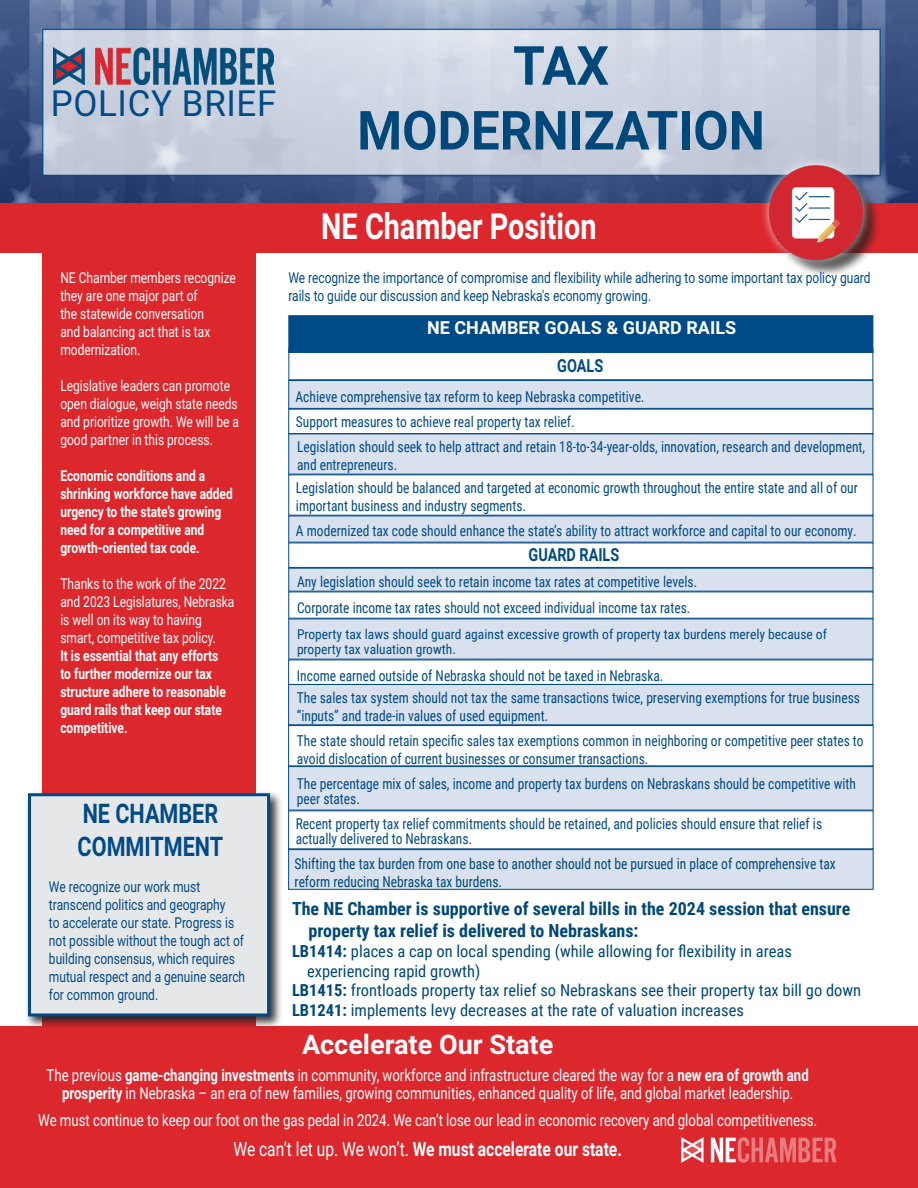
<style>
.page{position:relative;width:918px;height:1188px;background:#fff}
.page>*{position:absolute;margin:0;border:0;box-sizing:border-box;transform-origin:0 0}
.t1{font:700 54px "Roboto";color:#004879;scale:.95 1}
.t2{font:700 36px "Roboto";color:#fff;scale:.8 1}
.t3{font:36px "Roboto";letter-spacing:.02em;color:#004a87}
.t4{font:700 27px/32.4px "Roboto";color:#004a87;scale:.8 1}
.t5{font:700 27px "Roboto";color:#fff}
.t6{font:700 19.5px "Roboto";color:#fff;scale:.8 1}
.t7{font:700 18px "Roboto Condensed";color:#004879}
.t8{font:700 18px "Roboto";color:#fff}
.t9{font:700 18px "Roboto";color:#004a87;scale:.8 1}
.t10{font:16.5px/18px "Roboto";color:#fff;text-align:center;scale:.8 1}
.t11{font:16.5px "Roboto Condensed";color:#004879}
.t12{font:15px/18px "Roboto Condensed";color:#004a87;scale:.9 1}
.t13{font:15px/18px "Roboto";color:#004a87;scale:.8 1}
.t14{font:700 15px/18px "Roboto";color:#fff;scale:.8 1}
.t15{font:15px/18px "Roboto";color:#fff;scale:.8 1}
.t16{font:15px/18px "Roboto Condensed";color:#004879;scale:.9 1}
.t17{font:13.5px/15px "Roboto Condensed";color:#004a87}
.s1{font-weight:400}
.s2{font-weight:700}
</style>
<div class="page">
<div style="left:288px;top:849px;width:586px;height:41px;background:#d8e1ed;border:1px solid #004a87"></div>
<img style="left:0;top:0;width:918px;height:203px">
<div style="left:42px;top:29px;width:839px;height:147px;background:linear-gradient(to bottom,#d5dce7,#c2c8d8);border:2px solid #004a87"></div>
<img style="left:53px;top:48px;width:220px;height:36px">
<div style="left:0;top:203px;width:918px;height:50px;background:#dc272d"></div>
<div style="left:288px;top:810px;width:586px;height:39px;border:1px solid #004a87"></div>
<div style="left:288px;top:592px;width:585px;height:27px;border:1px solid #004a87"></div>
<div style="left:288px;top:543px;width:585px;height:25px;border:1px solid #004a87"></div>
<div style="left:288px;top:568px;width:585px;height:24px;background:#d8e1ed;border:1px solid #004a87"></div>
<div style="left:288px;top:516px;width:585px;height:27px;background:#d8e1ed;border:1px solid #004a87"></div>
<div style="left:288px;top:619px;width:585px;height:41px;background:#d8e1ed;border:1px solid #004a87"></div>
<div style="left:42px;top:248px;width:214px;height:926px;background:#dc272d"></div>
<div style="left:288px;top:315px;width:585px;height:38px;background:#004a87;border:1px solid #004a87"></div>
<div style="left:288px;top:433px;width:585px;height:41px;background:#d8e1ed"></div>
<div style="left:288px;top:348px;width:585px;height:32px;border:1px solid #004a87"></div>
<div style="left:288px;top:474px;width:585px;height:42px;border:1px solid #004a87"></div>
<div style="left:288px;top:684px;width:585px;height:41px;background:#d8e1ed;border:1px solid #004a87"></div>
<div style="left:288px;top:725px;width:586px;height:41px;border:1px solid #004a87"></div>
<div style="left:288px;top:766px;width:586px;height:44px;background:#d8e1ed;border:1px solid #004a87"></div>
<div style="left:288px;top:380px;width:585px;height:29px;background:#d8e1ed;border:1px solid #004a87"></div>
<div style="left:288px;top:409px;width:585px;height:25px;border:1px solid #004a87"></div>
<div style="left:771px;top:167px;width:111px;height:111px;background:#231f20;opacity:.75"></div>
<div style="left:759px;top:156px;width:113px;height:113px;background:#fff;opacity:.75"></div>
<img style="left:764px;top:162px;width:102px;height:101px">
<div style="left:0;top:1027px;width:918px;height:161px;background:#dc272d"></div>
<div style="left:25px;top:790px;width:258px;height:240px;background:#231f20;opacity:.9"></div>
<div style="left:28px;top:793px;width:242px;height:223px;background:#e6e7e9;border:3px solid #004a87"></div>
<svg style="left:681px;top:1137px;width:23px;height:26px"></svg>
<svg style="left:711px;top:1137px;width:125px;height:26px"></svg>
<p class="t3" style="left:51px;top:78px;width:227px">POLICY BRIEF</p>
<p class="t1" style="left:513px;top:28px;width:102px">TAX</p>
<p class="t1" style="left:357px;top:92px;width:431px">MODERNIZATION</p>
<p class="t15" style="left:60px;top:268px;width:221px">NE Chamber members recognize they are one major part of<br>the statewide conversation<br>and balancing act that is tax modernization.</p>
<p class="t15" style="left:60px;top:376px;width:225px">Legislative leaders can promote open dialogue, weigh state needs and prioritize growth. We will be a good partner in this process.</p>
<p class="t14" style="left:60px;top:466px;width:217px">Economic conditions and a shrinking workforce have added urgency to the state’s growing need for a competitive and growth-oriented tax code.</p>
<p class="t14" style="left:60px;top:574px;width:219px"><span class="s1">Thanks to the work of the 2022 and 2023 Legislatures, Nebraska is well on its way to having smart, competitive tax policy.<br></span>It is essential that any efforts<br>to further modernize our tax structure adhere to reasonable guard rails that keep our state competitive.</p>
<p class="t4" style="left:78px;top:796px;width:184px">NE CHAMBER<br>COMMITMENT</p>
<p class="t13" style="left:49px;top:877px;width:247px">We recognize our work must transcend politics and geography<br>to accelerate our state. Progress is not possible without the tough act of building consensus, which requires mutual respect and a genuine search for common ground.</p>
<p class="t2" style="left:321px;top:201px;width:346px">NE Chamber Position</p>
<p class="t13" style="left:288px;top:269px;width:729px">We recognize the importance of compromise and flexibility while adhering to some important tax policy guard rails to guide our discussion and keep Nebraska's economy growing.</p>
<p class="t8" style="left:427px;top:315px;width:311px">NE CHAMBER GOALS &amp; GUARD RAILS</p>
<p class="t9" style="left:557px;top:353px;width:59px">GOALS</p>
<p class="t12" style="left:296px;top:387px;width:389px">Achieve comprehensive tax reform to keep Nebraska competitive.</p>
<p class="t12" style="left:296px;top:412px;width:311px">Support measures to achieve real property tax relief.</p>
<p class="t12" style="left:297px;top:437px;width:633px">Legislation should seek to help attract and retain 18-to-34-year-olds, innovation, research and development, and entrepreneurs.</p>
<p class="t12" style="left:296px;top:478px;width:626px">Legislation should be balanced and targeted at economic growth throughout the entire state and all of our important business and industry segments.</p>
<p class="t12" style="left:296px;top:521px;width:625px">A modernized tax code should enhance the state’s ability to attract workforce and capital to our economy.</p>
<p class="t9" style="left:529px;top:542px;width:115px">GUARD RAILS</p>
<p class="t12" style="left:297px;top:572px;width:446px">Any legislation should seek to retain income tax rates at competitive levels.</p>
<p class="t12" style="left:297px;top:599px;width:439px">Corporate income tax rates should not exceed individual income tax rates.</p>
<p class="t17" style="left:297px;top:626px;width:531px">Property tax laws should guard against excessive growth of property tax burdens merely because of property tax valuation growth.</p>
<p class="t12" style="left:297px;top:666px;width:409px">Income earned outside of Nebraska should not be taxed in Nebraska.</p>
<p class="t12" style="left:297px;top:689px;width:627px">The sales tax system should not tax the same transactions twice, preserving exemptions for true business “inputs” and trade-in values of used equipment.</p>
<p class="t12" style="left:297px;top:731px;width:631px">The state should retain specific sales tax exemptions common in neighboring or competitive peer states to avoid dislocation of current businesses or consumer transactions.</p>
<p class="t12" style="left:297px;top:776px;width:623px;line-height:15px">The percentage mix of sales, income and property tax burdens on Nebraskans should be competitive with peer states.</p>
<p class="t12" style="left:296px;top:816px;width:586px;line-height:15px">Recent property tax relief commitments should be retained, and policies should ensure that relief is actually delivered to Nebraskans.</p>
<p class="t16" style="left:295px;top:854px;width:603px">Shifting the tax burden from one base to another should not be pursued in place of comprehensive tax reform reducing Nebraska tax burdens.</p>
<p class="t7" style="left:292px;top:896px;width:560px">The NE Chamber is supportive of several bills in the 2024 session that ensure</p>
<p class="t7" style="left:309px;top:918px;width:331px">property tax relief is delivered to Nebraskans:</p>
<p class="t11" style="left:292px;top:939px;width:501px"><span class="s2">LB1414:</span> places a cap on local spending (while allowing for flexibility in areas</p>
<p class="t11" style="left:307px;top:959px;width:175px">experiencing rapid growth)</p>
<p class="t11" style="left:292px;top:979px;width:571px"><span class="s2">LB1415:</span> frontloads property tax relief so Nebraskans see their property tax bill go down</p>
<p class="t11" style="left:292px;top:999px;width:453px"><span class="s2">LB1241:</span> implements levy decreases at the rate of valuation increases</p>
<p class="t5" style="left:302px;top:1026px;width:253px">Accelerate Our State</p>
<p class="t10" style="left:47px;top:1066px;width:954px">The previous <span class="s2">game-changing investments</span> in community, workforce and infrastructure cleared the way for a <span class="s2">new era of growth and prosperity</span> in Nebraska – an era of new families, growing communities, enhanced quality of life, and global market leadership.</p>
<p class="t10" style="left:38px;top:1111px;width:975px">We must continue to keep our foot on the gas pedal in 2024. We can’t lose our lead in economic recovery and global competitiveness.</p>
<p class="t6" style="left:233px;top:1136px;width:487px"><span class="s1">We can’t let up. We won’t.</span> We must accelerate our state.</p>
</div>
